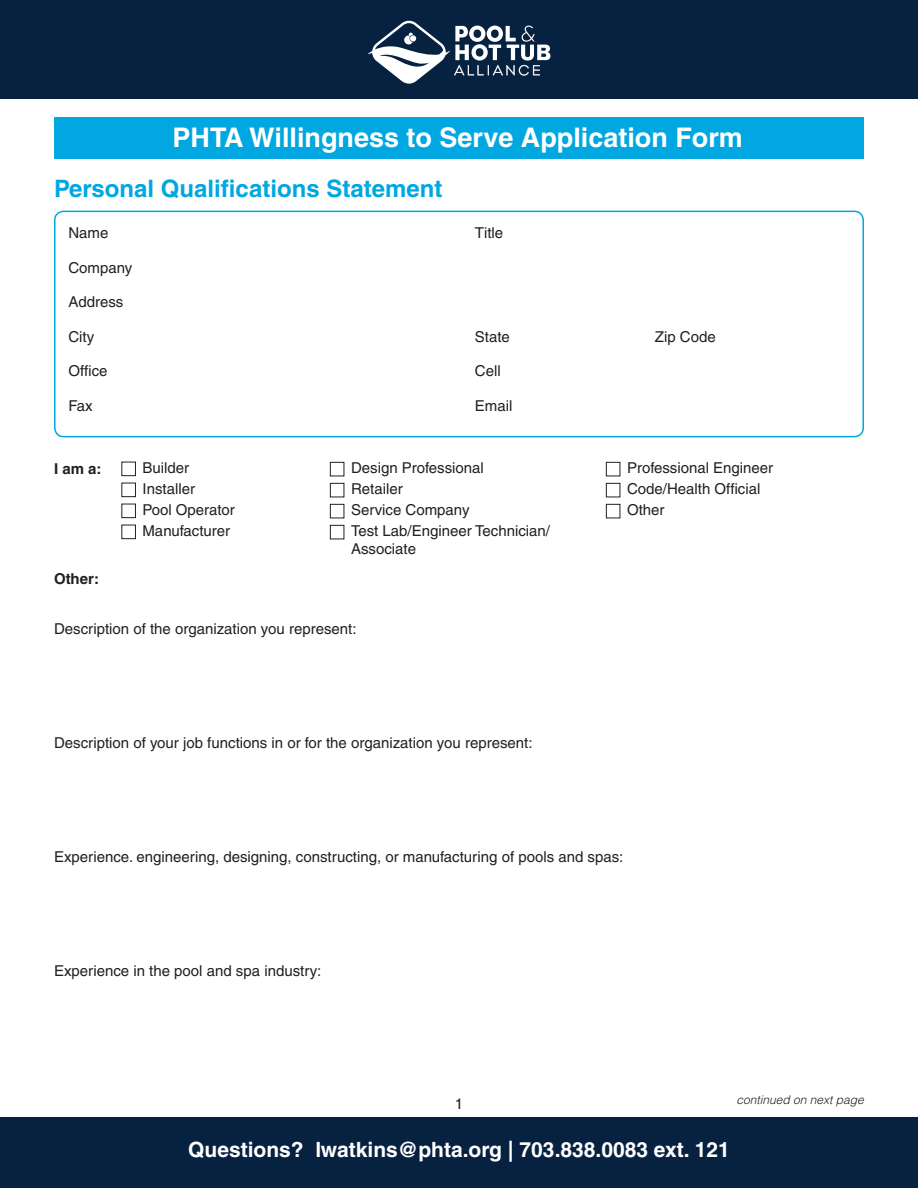
<style>
.page{position:relative;width:918px;height:1188px;background:#fff}
.page>*{position:absolute;margin:0;border:0;box-sizing:border-box;transform-origin:0 0}
.t1{font:700 27px "Helvetica";color:#fff}
.t2{font:700 24px "Helvetica";color:#00a7e1}
.t3{font:700 21px "Helvetica";color:#fff}
.t4{font:15px/21px "Helvetica";color:#231f20}
.t5{font:700 15px "Helvetica";color:#231f20}
.t6{font:italic 300 12px "Helvetica";color:#231f20}
</style>
<div class="page">
<div style="left:0;top:0;width:918px;height:99px;background:#072241"></div>
<div style="left:0;top:1118px;width:918px;height:70px;background:#072241"></div>
<svg style="left:368px;top:20px;width:182px;height:64px"></svg>
<div style="left:54px;top:211px;width:810px;height:226px;border:2px solid #00a7e1;border-radius:9px"></div>
<div style="left:54px;top:117px;width:810px;height:42px;background:#00a7e1"></div>
<div style="left:121px;top:462px;width:15px;height:14px;border:1px solid #231f20"></div>
<div style="left:121px;top:483px;width:15px;height:14px;border:1px solid #231f20"></div>
<div style="left:121px;top:504px;width:15px;height:14px;border:1px solid #231f20"></div>
<div style="left:121px;top:525px;width:15px;height:14px;border:1px solid #231f20"></div>
<div style="left:330px;top:462px;width:14px;height:14px;border:1px solid #231f20"></div>
<div style="left:330px;top:483px;width:14px;height:14px;border:1px solid #231f20"></div>
<div style="left:330px;top:504px;width:14px;height:14px;border:1px solid #231f20"></div>
<div style="left:330px;top:525px;width:14px;height:14px;border:1px solid #231f20"></div>
<div style="left:606px;top:462px;width:14px;height:14px;border:1px solid #231f20"></div>
<div style="left:606px;top:483px;width:14px;height:14px;border:1px solid #231f20"></div>
<div style="left:606px;top:504px;width:14px;height:14px;border:1px solid #231f20"></div>
<h1 class="t1" style="left:173px;top:121px;width:572px">PHTA Willingness to Serve Application Form</h1>
<h2 class="t2" style="left:54px;top:174px;width:390px">Personal Qualifications Statement</h2>
<p class="t4" style="left:68px;top:223px;width:42px">Name</p>
<p class="t4" style="left:475px;top:223px;width:30px">Title</p>
<p class="t4" style="left:68px;top:257px;width:65px">Company</p>
<p class="t4" style="left:68px;top:292px;width:57px">Address</p>
<p class="t4" style="left:68px;top:326px;width:27px">City</p>
<p class="t4" style="left:475px;top:326px;width:37px">State</p>
<p class="t4" style="left:655px;top:326px;width:62px">Zip Code</p>
<p class="t4" style="left:68px;top:361px;width:41px">Office</p>
<p class="t4" style="left:475px;top:361px;width:27px">Cell</p>
<p class="t4" style="left:68px;top:395px;width:26px">Fax</p>
<p class="t4" style="left:475px;top:395px;width:39px">Email</p>
<p class="t5" style="left:54px;top:460px;width:49px">I am a:</p>
<p class="t5" style="left:54px;top:570px;width:46px">Other:</p>
<p class="t4" style="left:143px;top:457px;width:94px">Builder<br>Installer<br>Pool Operator<br>Manufacturer</p>
<p class="t4" style="left:351px;top:458px;width:201px">Design Professional<br>Retailer<br>Service Company<br>Test Lab/Engineer Technician/</p>
<p class="t4" style="left:351px;top:539px;width:67px">Associate</p>
<p class="t4" style="left:54px;top:619px;width:304px">Description of the organization you represent:</p>
<p class="t4" style="left:54px;top:733px;width:480px">Description of your job functions in or for the organization you represent:</p>
<p class="t4" style="left:627px;top:458px;width:148px">Professional Engineer<br>Code/Health Official<br>Other</p>
<p class="t4" style="left:54px;top:847px;width:571px">Experience. engineering, designing, constructing, or manufacturing of pools and spas:</p>
<p class="t4" style="left:54px;top:961px;width:269px">Experience in the pool and spa industry:</p>
<p class="t4" style="left:455px;top:1093px;width:10px">1</p>
<h3 class="t3" style="left:188px;top:1137px;width:543px">Questions? lwatkins@phta.org | 703.838.0083 ext. 121</h3>
<p class="t6" style="left:737px;top:1092px;width:129px">continued on next page</p>
</div>
